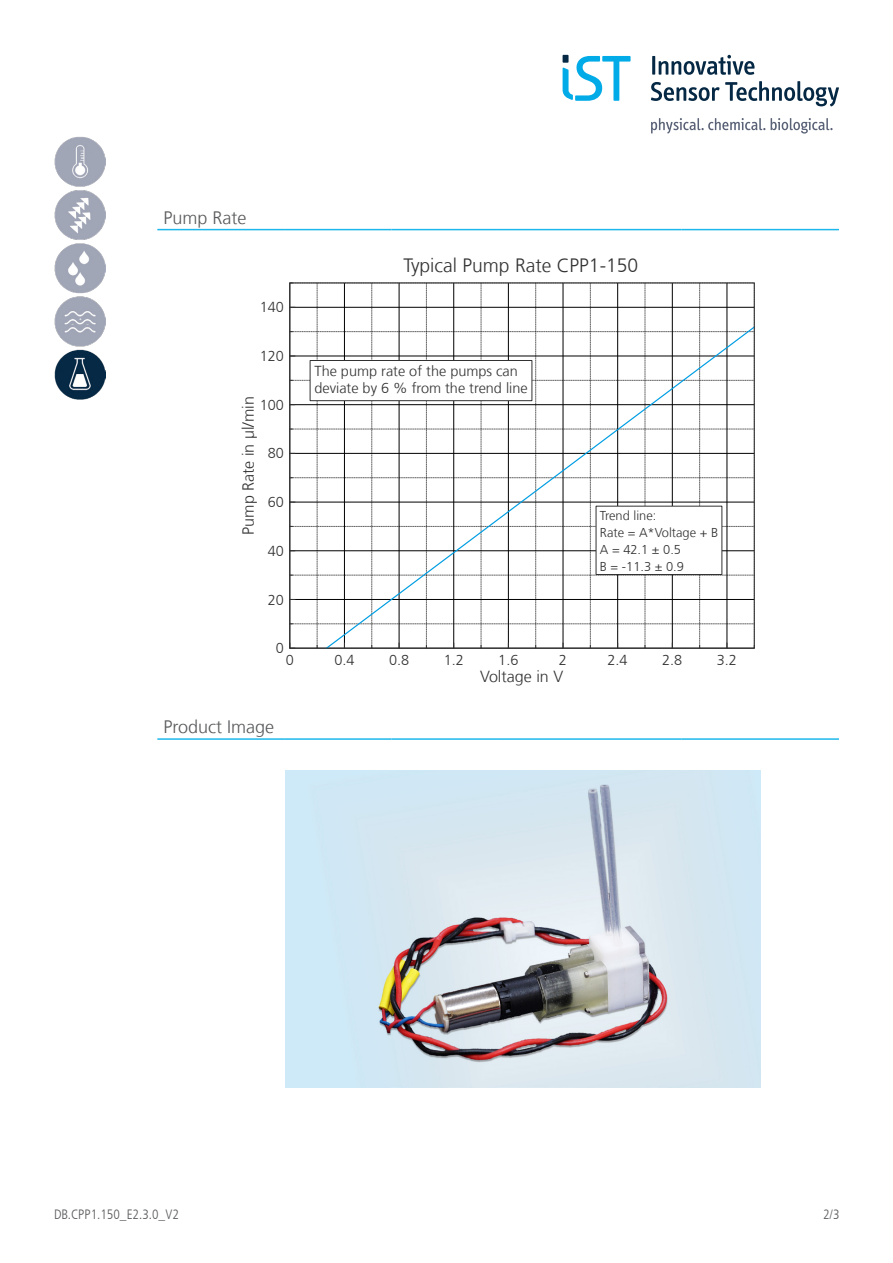
<style>
.page{position:relative;width:893px;height:1263px;background:#fff}
.page>*{position:absolute;margin:0;border:0;box-sizing:border-box;transform-origin:0 0}
.t1{font:300 19.35px "Frutiger LT Com";color:#323232}
.Subheading{font:300 18px "Frutiger LT Com";color:#57585a}
.t2{font:300 16.05px "Frutiger LT Com";color:#323232}
.t3{font:300 14.4px/17.4px "Frutiger LT Com";color:#323232}
.t4{font:300 condensed 13.5px "Frutiger LT Com";color:#57585a}
.t5{font:300 12.9px/17px "Frutiger LT Com";color:#323232}
</style>
<div class="page">
<svg style="left:651px;top:81px;width:188px;height:26px"></svg>
<hr style="left:652px;top:56px;width:3px;height:19px;background:#052844">
<svg style="left:659px;top:55px;width:95px;height:20px"></svg>
<svg style="left:771px;top:118px;width:62px;height:16px"></svg>
<svg style="left:651px;top:118px;width:114px;height:16px"></svg>
<div style="left:563px;top:55px;width:5px;height:8px;background:#052844"></div>
<svg style="left:563px;top:56px;width:68px;height:45px"></svg>
<img style="left:54px;top:136px;width:51px;height:264px">
<hr style="left:157px;top:229px;width:128px;height:1px;background:#1db8eb">
<hr style="left:285px;top:229px;width:106px;height:1px;background:#1db8eb">
<hr style="left:391px;top:229px;width:107px;height:1px;background:#1db8eb">
<hr style="left:498px;top:229px;width:183px;height:1px;background:#1db8eb">
<hr style="left:681px;top:229px;width:158px;height:1px;background:#1db8eb">
<hr style="left:157px;top:738px;width:128px;height:2px;background:#1db8eb">
<hr style="left:285px;top:738px;width:106px;height:2px;background:#1db8eb">
<hr style="left:391px;top:738px;width:107px;height:2px;background:#1db8eb">
<hr style="left:498px;top:738px;width:183px;height:2px;background:#1db8eb">
<hr style="left:681px;top:738px;width:158px;height:2px;background:#1db8eb">
<svg style="left:289px;top:285px;width:466px;height:364px"></svg>
<div style="left:310px;top:360px;width:222px;height:41px;background:#fff"></div>
<div style="left:310px;top:360px;width:222px;height:41px;border:1px solid #323232"></div>
<div style="left:596px;top:506px;width:126px;height:68px;background:#fff"></div>
<div style="left:596px;top:506px;width:126px;height:69px;border:1px solid #323232"></div>
<img style="left:285px;top:770px;width:475px;height:317px">
<p class="Subheading" style="left:163px;top:207px;width:85px">Pump Rate</p>
<p class="t3" style="left:260px;top:299px;width:26px">140</p>
<p class="t3" style="left:260px;top:347px;width:26px">120</p>
<p class="t2" style="left:239px;top:535px;width:140px;rotate:-90deg">Pump Rate in μl/min</p>
<p class="t3" style="left:260px;top:396px;width:26px">100</p>
<p class="t3" style="left:268px;top:445px;width:18px">80</p>
<p class="t3" style="left:268px;top:494px;width:18px">60</p>
<p class="t3" style="left:268px;top:542px;width:18px">40</p>
<p class="t3" style="left:268px;top:591px;width:18px">20</p>
<p class="t1" style="left:403px;top:254px;width:236px">Typical Pump Rate CPP1-150</p>
<p class="t3" style="left:314px;top:362px;width:215px">The pump rate of the pumps can deviate by 6 % from the trend line</p>
<p class="t5" style="left:600px;top:507px;width:120px">Trend line:<br>Rate = A*Voltage + B<br>A = 42.1 ± 0.5<br>B = -11.3 ± 0.9</p>
<p class="t3" style="left:276px;top:640px;width:10px">0</p>
<p class="t3" style="left:286px;top:651px;width:10px">0</p>
<p class="t3" style="left:334px;top:651px;width:22px">0.4</p>
<p class="t3" style="left:389px;top:651px;width:22px">0.8</p>
<p class="t3" style="left:444px;top:651px;width:22px">1.2</p>
<p class="t3" style="left:498px;top:651px;width:22px">1.6</p>
<p class="t3" style="left:559px;top:651px;width:10px">2</p>
<p class="t3" style="left:608px;top:651px;width:22px">2.4</p>
<p class="t3" style="left:662px;top:651px;width:22px">2.8</p>
<p class="t3" style="left:717px;top:651px;width:22px">3.2</p>
<p class="Subheading" style="left:163px;top:716px;width:112px">Product Image</p>
<p class="t2" style="left:480px;top:667px;width:85px">Voltage in V</p>
<p class="t4" style="left:54px;top:1207px;width:126px">DB.CPP1.150_E2.3.0_V2</p>
<p class="t4" style="left:823px;top:1207px;width:18px">2/3</p>
</div>
